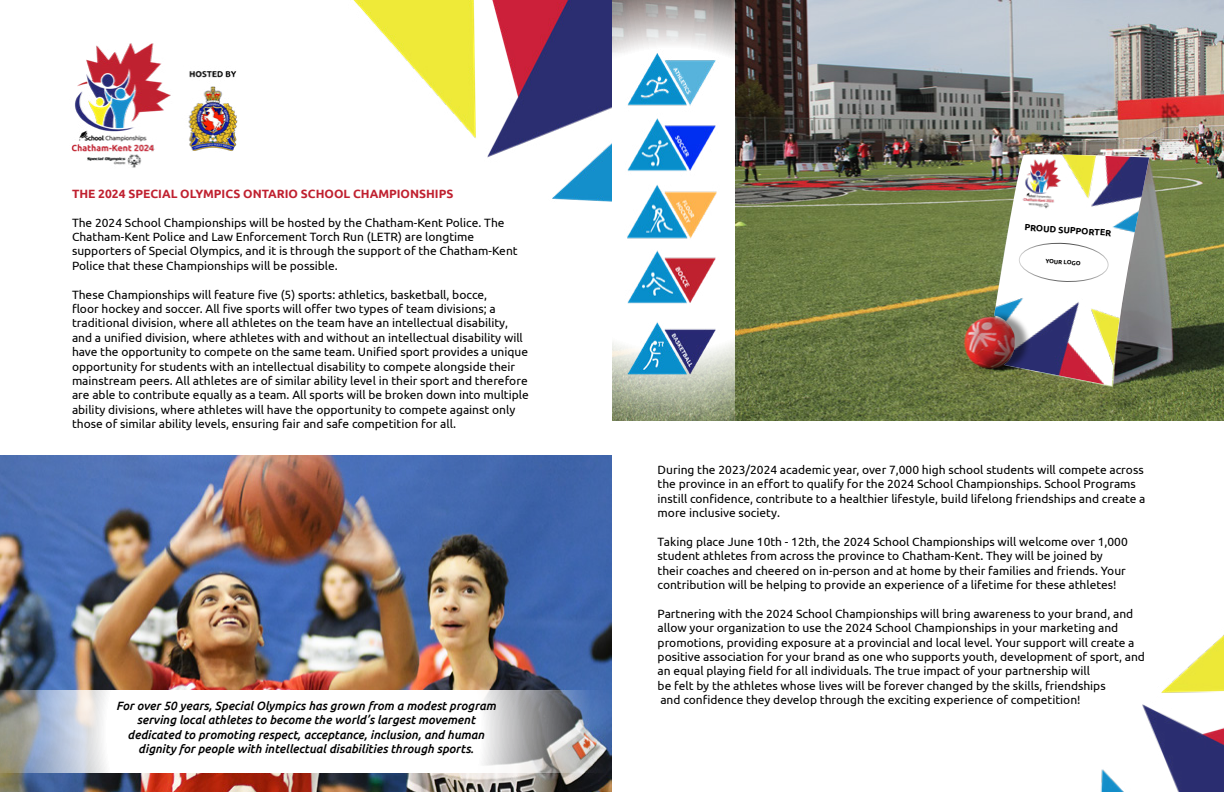
<style>
.page{position:relative;width:1224px;height:792px;background:#fff}
.page>*{position:absolute;margin:0;border:0;box-sizing:border-box;transform-origin:0 0}
.t1{font:12px/14.4px "Ubuntu";color:#000}
.t2{font:italic 500 12px/14.4px "Ubuntu";color:#000;text-align:center}
.t3{font:700 12px "Ubuntu";color:#c02130}
.t4{font:700 9px "Ubuntu";color:#000}
.t5{font:700 6px "Ubuntu";color:#000}
</style>
<div class="page">
<img style="left:0;top:456px;width:612px;height:336px">
<img style="left:71px;top:43px;width:167px;height:125px">
<img style="left:353px;top:0;width:200px;height:199px">
<svg style="left:0;top:690px;width:612px;height:82px"></svg>
<img style="left:734px;top:0;width:490px;height:420px">
<img style="left:943px;top:151px;width:206px;height:176px">
<svg style="left:969px;top:312px;width:25px;height:62px"></svg>
<svg style="left:965px;top:317px;width:50px;height:51px"></svg>
<img style="left:994px;top:153px;width:156px;height:233px">
<svg style="left:612px;top:407px;width:122px;height:14px;background:#8c9673"></svg>
<img style="left:1100px;top:635px;width:124px;height:157px">
<img style="left:553px;top:0;width:223px;height:407px">
<p class="t3" style="left:72px;top:186px;width:383px">THE 2024 SPECIAL OLYMPICS ONTARIO SCHOOL CHAMPIONSHIPS</p>
<p class="t1" style="left:72px;top:215px;width:447px">The 2024 School Championships will be hosted by the Chatham-Kent Police. The Chatham-Kent Police and Law Enforcement Torch Run (LETR) are longtime supporters of Special Olympics, and it is through the support of the Chatham-Kent Police that these Championships will be possible.</p>
<p class="t1" style="left:72px;top:287px;width:458px">These Championships will feature five (5) sports: athletics, basketball, bocce,<br>floor hockey and soccer. All five sports will offer two types of team divisions; a traditional division, where all athletes on the team have an intellectual disability, and a unified division, where athletes with and without an intellectual disability will have the opportunity to compete on the same team. Unified sport provides a unique opportunity for students with an intellectual disability to compete alongside their mainstream peers. All athletes are of similar ability level in their sport and therefore are able to contribute equally as a team. All sports will be broken down into multiple ability divisions, where athletes will have the opportunity to compete against only those of similar ability levels, ensuring fair and safe competition for all.</p>
<p class="t2" style="left:116px;top:698px;width:381px">For over 50 years, Special Olympics has grown from a modest program serving local athletes to become the world’s largest movement dedicated to promoting respect, acceptance, inclusion, and human dignity for people with intellectual disabilities through sports.</p>
<p class="t4" style="left:1025px;top:222px;width:89px;rotate:4deg">PROUD SUPPORTER</p>
<p class="t5" style="left:1046px;top:257px;width:37px;rotate:4deg">YOUR LOGO</p>
<p class="t1" style="left:658px;top:462px;width:489px">During the 2023/2024 academic year, over 7,000 high school students will compete across the province in an effort to qualify for the 2024 School Championships. School Programs instill confidence, contribute to a healthier lifestyle, build lifelong friendships and create a more inclusive society.</p>
<p class="t1" style="left:658px;top:534px;width:472px">Taking place June 10th - 12th, the 2024 School Championships will welcome over 1,000 student athletes from across the province to Chatham-Kent. They will be joined by their coaches and cheered on in-person and at home by their families and friends. Your contribution will be helping to provide an experience of a lifetime for these athletes!</p>
<p class="t1" style="left:658px;top:606px;width:489px">Partnering with the 2024 School Championships will bring awareness to your brand, and allow your organization to use the 2024 School Championships in your marketing and promotions, providing exposure at a provincial and local level. Your support will create a positive association for your brand as one who supports youth, development of sport, and an equal playing field for all individuals. The true impact of your partnership will<br>be felt by the athletes whose lives will be forever changed by the skills, friendships<br>and confidence they develop through the exciting experience of competition!</p>
</div>
